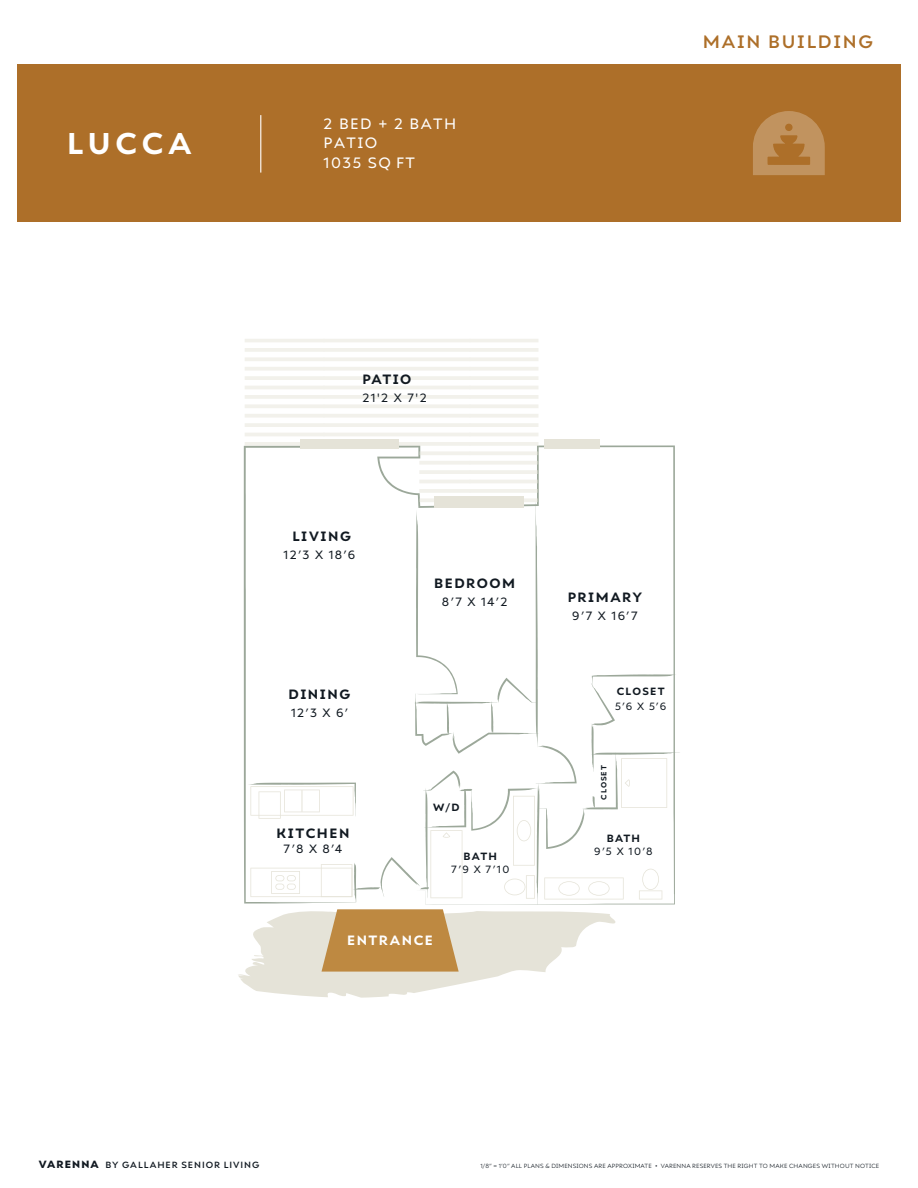
<style>
.page{position:relative;width:918px;height:1188px;background:#fff}
.page>*{position:absolute;margin:0;border:0;box-sizing:border-box;transform-origin:0 0}
.t1{font:700 30px "Ariana Pro";letter-spacing:.16em;color:#fff}
.t2{font:500 18px "Ariana Pro";letter-spacing:.095em;color:#ad6f29}
.t3{font:15px/19.5px "Ariana Pro";letter-spacing:.095em;color:#fff}
.t4{font:700 13.5px "Ariana Pro";letter-spacing:.115em;color:#111921}
.t5{font:700 13.5px "Ariana Pro";letter-spacing:.115em;color:#fff}
.t6{font:12px "Ariana Pro";letter-spacing:.11em;color:#111921}
.t7{font:10.5px "Ariana Pro";color:#111921}
.t8{font:700 10.5px "Ariana Pro";letter-spacing:.115em;color:#111921}
.t9{font:500 9px "Ariana Pro";letter-spacing:.105em;color:#111921}
.t10{font:700 7.5px "Ariana Pro";letter-spacing:.13em;color:#111921}
.t11{font:6px "Ariana Pro";letter-spacing:.02em;color:#111921}
.s1{font-weight:900;font-size:10.5px}
</style>
<div class="page">
<div style="left:17px;top:65px;width:884px;height:157px;background:#ad6f29"></div>
<hr style="left:260px;top:115px;width:1px;height:58px;background:#fff">
<svg style="left:753px;top:111px;width:72px;height:64px"></svg>
<div style="left:545px;top:439px;width:55px;height:9px;background:#e5e3d8"></div>
<svg style="left:238px;top:499px;width:442px;height:499px"></svg>
<svg style="left:245px;top:339px;width:294px;height:168px"></svg>
<h1 class="t1" style="left:67px;top:122px;width:126px">LUCCA</h1>
<h3 class="t3" style="left:324px;top:113px;width:134px">2 BED + 2 BATH<br>PATIO<br>1035 SQ FT</h3>
<h2 class="t2" style="left:703px;top:29px;width:172px">MAIN BUILDING</h2>
<h3 class="t4" style="left:362px;top:370px;width:51px">PATIO</h3>
<h3 class="t6" style="left:362px;top:390px;width:66px">21'2 X 7'2</h3>
<h3 class="t4" style="left:292px;top:527px;width:60px">LIVING</h3>
<h3 class="t6" style="left:284px;top:547px;width:73px">12’3 X 18’6</h3>
<h3 class="t4" style="left:289px;top:685px;width:63px">DINING</h3>
<h3 class="t6" style="left:291px;top:705px;width:58px">12’3 X 6’</h3>
<h3 class="t4" style="left:277px;top:824px;width:74px">KITCHEN</h3>
<h3 class="t6" style="left:284px;top:841px;width:60px">7’8 X 8’4</h3>
<h3 class="t4" style="left:434px;top:574px;width:82px">BEDROOM</h3>
<h3 class="t6" style="left:442px;top:594px;width:67px">8’7 X 14’2</h3>
<h3 class="t8" style="left:433px;top:800px;width:28px">W/D</h3>
<h3 class="t8" style="left:464px;top:848px;width:35px">BATH</h3>
<h3 class="t7" style="left:451px;top:862px;width:60px">7’9 X 7’10</h3>
<h3 class="t5" style="left:347px;top:930px;width:87px">ENTRANCE</h3>
<h3 class="t4" style="left:568px;top:588px;width:76px">PRIMARY</h3>
<h3 class="t6" style="left:572px;top:608px;width:67px">9’7 X 16’7</h3>
<h3 class="t8" style="left:617px;top:684px;width:49px">CLOSET</h3>
<h3 class="t7" style="left:615px;top:700px;width:53px">5’6 X 5’6</h3>
<p class="t10" style="left:599px;top:800px;width:36px;rotate:-90deg">CLOSET</p>
<h3 class="t8" style="left:607px;top:831px;width:35px">BATH</h3>
<h3 class="t7" style="left:594px;top:845px;width:60px">9’5 X 10’8</h3>
<h3 class="t9" style="left:39px;top:1159px;width:222px"><span class="s1">VARENNA</span> BY GALLAHER SENIOR LIVING</h3>
<p class="t11" style="left:480px;top:1162px;width:400px">1/8” = 1’0” ALL PLANS &amp; DIMENSIONS ARE APPROXIMATE • VARENNA RESERVES THE RIGHT TO MAKE CHANGES WITHOUT NOTICE</p>
</div>
